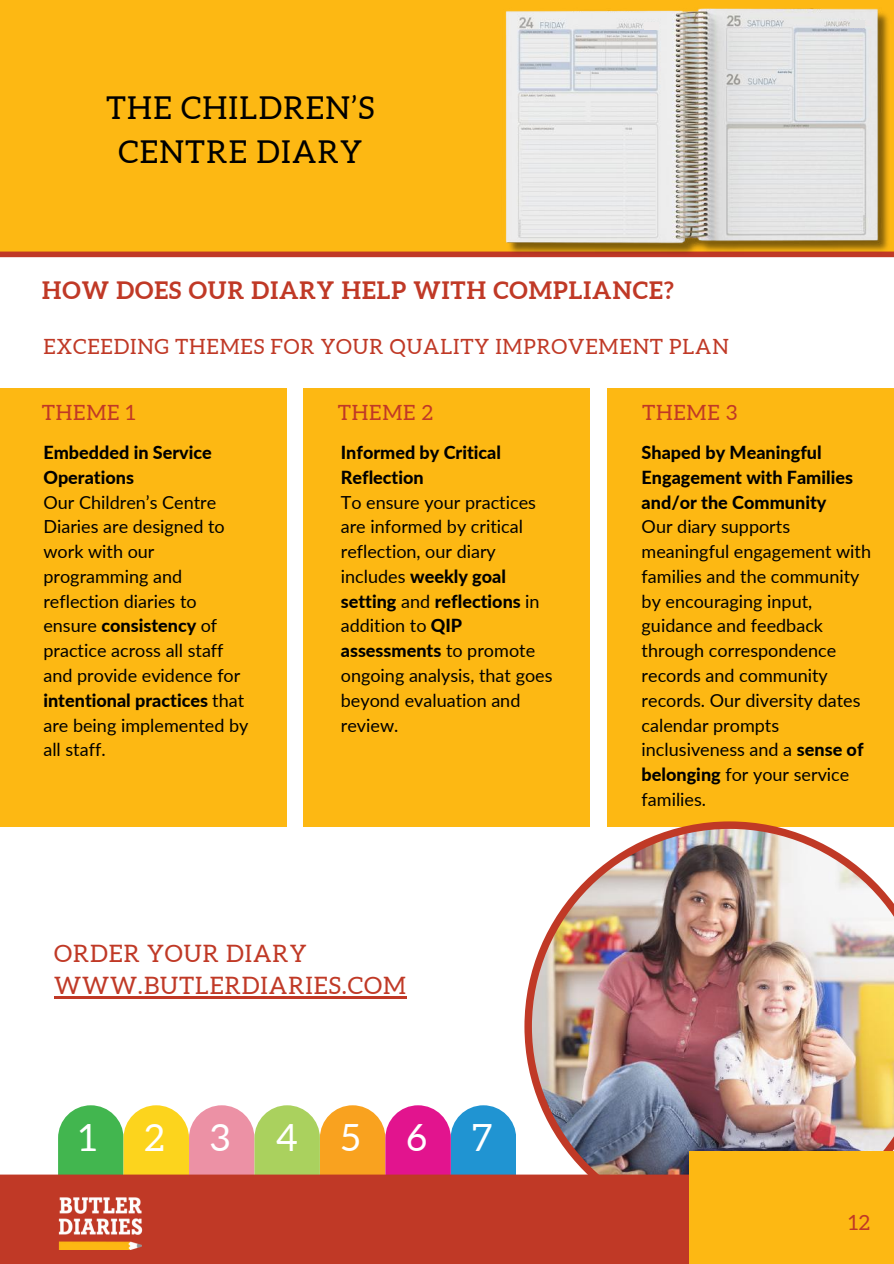
<style>
.page{position:relative;width:894px;height:1264px;background:#fff}
.page>*{position:absolute;margin:0;border:0;box-sizing:border-box;transform-origin:0 0}
.t1{font:37.5px "Aleo";letter-spacing:1.215em;color:#fff}
.t2{font:31.5px/43.8px "Aleo";letter-spacing:.04em;color:#000;text-align:center}
.t3{font:24px/32.7px "Aleo";letter-spacing:.04em;color:#c03926}
.t4{font:700 24px "Aleo";letter-spacing:.04em;color:#c03926}
.t5{font:21px "Aleo";letter-spacing:.04em;color:#c03926}
.t6{font:18px/24.8px "Lato";color:#000}
.t7{font:800 18px/24.8px "Lato";color:#000}
.s1{font-weight:800}
</style>
<div class="page">
<div style="left:58px;top:1105px;width:65px;height:158px;background:#42b64f"></div>
<div style="left:123px;top:1105px;width:66px;height:158px;background:#fcd41d"></div>
<div style="left:189px;top:1105px;width:65px;height:158px;background:#ec91a5"></div>
<div style="left:254px;top:1105px;width:66px;height:158px;background:#aad15e"></div>
<div style="left:320px;top:1105px;width:65px;height:158px;background:#f9a21f"></div>
<div style="left:450px;top:1105px;width:66px;height:158px;background:#2094d2"></div>
<div style="left:385px;top:1105px;width:65px;height:158px;background:#e2148e"></div>
<div style="left:0;top:389px;width:287px;height:437px;background:#fdb813"></div>
<div style="left:303px;top:389px;width:287px;height:437px;background:#fdb813"></div>
<div style="left:606px;top:389px;width:287px;height:437px;background:#fdb813"></div>
<img style="left:524px;top:821px;width:369px;height:353px">
<div style="left:0;top:1174px;width:893px;height:6px;background:#c03926"></div>
<div style="left:0;top:1180px;width:893px;height:83px;background:#c03926"></div>
<div style="left:689px;top:1151px;width:204px;height:112px;background:#fdb813"></div>
<hr style="left:54px;top:996px;width:353px;height:2px;background:#c03926">
<div style="left:0;top:0;width:893px;height:251px;background:#fdb813"></div>
<div style="left:0;top:251px;width:893px;height:6px;background:#c03926"></div>
<img style="left:58px;top:1197px;width:84px;height:52px">
<img style="left:495px;top:8px;width:398px;height:250px">
<div style="left:850px;top:21px;width:14px;height:7px;background:#e3e3e3"></div>
<div style="left:644px;top:22px;width:14px;height:7px;background:#efecec"></div>
<h2 class="t2" style="left:106px;top:86px;width:269px">THE CHILDREN’S<br>CENTRE DIARY</h2>
<h3 class="t4" style="left:42px;top:276px;width:633px">HOW DOES OUR DIARY HELP WITH COMPLIANCE?</h3>
<p class="t5" style="left:43px;top:334px;width:686px">EXCEEDING THEMES FOR YOUR QUALITY IMPROVEMENT PLAN</p>
<p class="t5" style="left:42px;top:400px;width:95px">THEME 1</p>
<p class="t5" style="left:337px;top:400px;width:97px">THEME 2</p>
<p class="t7" style="left:43px;top:440px;width:170px">Embedded in Service<br>Operations</p>
<p class="t6" style="left:43px;top:489px;width:206px">Our Children’s Centre<br>Diaries are designed to work with our programming and reflection diaries to ensure <span class="s1">consistency</span> of practice across all staff and provide evidence for <span class="s1">intentional practices</span> that are being implemented by all staff.</p>
<p class="t7" style="left:341px;top:440px;width:162px">Informed by Critical<br>Reflection</p>
<p class="t6" style="left:341px;top:489px;width:213px">To ensure your practices are informed by critical reflection, our diary includes <span class="s1">weekly goal setting</span> and <span class="s1">reflections</span> in addition to <span class="s1">QIP assessments</span> to promote ongoing analysis, that goes beyond evaluation and review.</p>
<h3 class="t3" style="left:54px;top:936px;width:353px">ORDER YOUR DIARY<br>WWW.BUTLERDIARIES.COM</h3>
<h1 class="t1" style="left:79px;top:1116px;width:19px">1</h1>
<h1 class="t1" style="left:145px;top:1116px;width:349px">234567</h1>
<p class="t5" style="left:642px;top:400px;width:97px">THEME 3</p>
<p class="t7" style="left:641px;top:440px;width:213px">Shaped by Meaningful<br>Engagement with Families and/or the Community</p>
<p class="t6" style="left:641px;top:514px;width:231px">Our diary supports meaningful engagement with families and the community by encouraging input, guidance and feedback through correspondence records and community records. Our diversity dates calendar prompts inclusiveness and a <span class="s1">sense of belonging</span> for your service families.</p>
<p class="t5" style="left:848px;top:1210px;width:23px">12</p>
</div>
